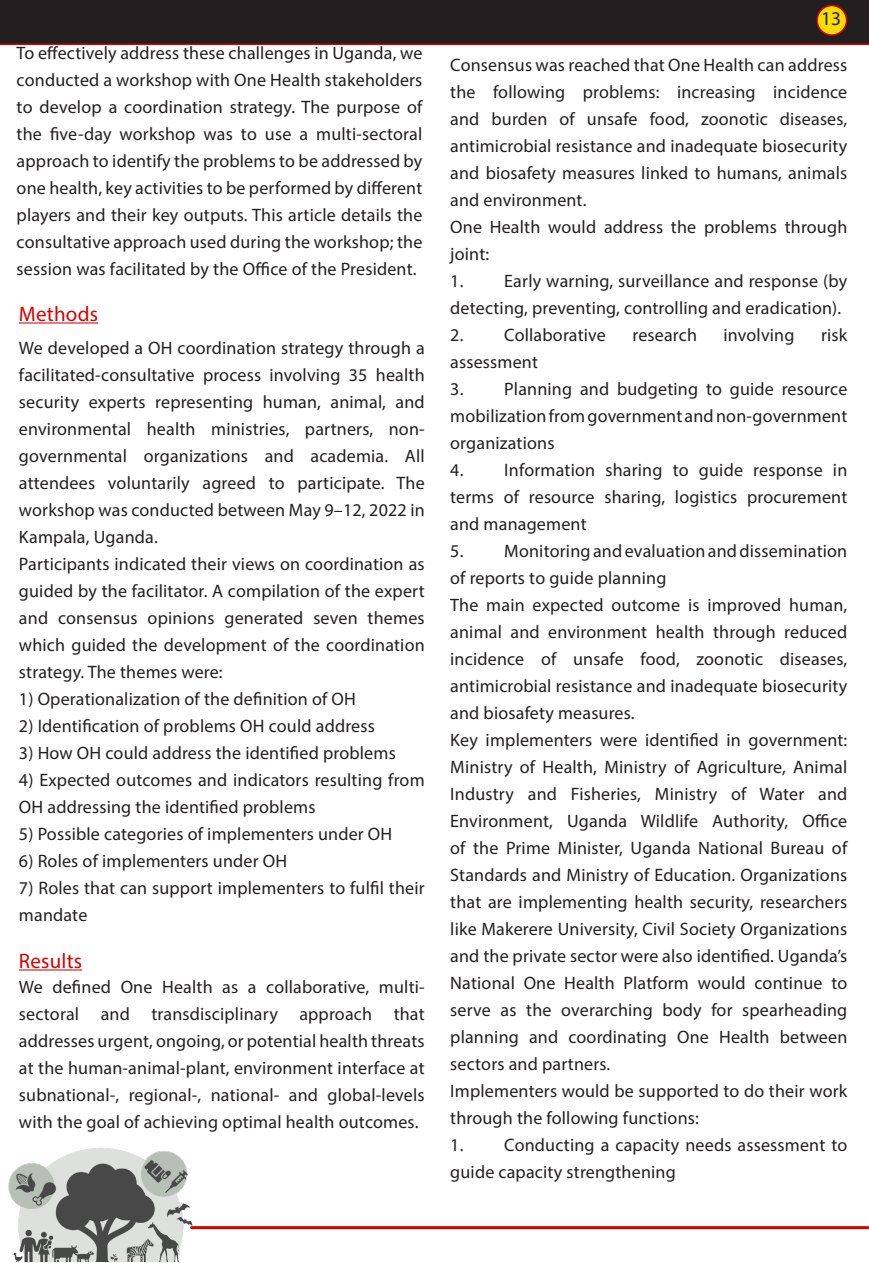
<style>
.page{position:relative;width:869px;height:1263px;background:#fff}
.page>*{position:absolute;margin:0;border:0;box-sizing:border-box;transform-origin:0 0}
.Title_Style{font:21px "Myriad Pro";letter-spacing:.01em;color:#d90000}
.t1{font:19.5px "Myriad Pro";color:#231f20}
.t2{font:18px/27px "Myriad Pro";letter-spacing:.01em;color:#231f20;text-align:justify}
</style>
<div class="page">
<div style="left:0;top:0;width:868px;height:46px;background:#231f20"></div>
<div style="left:817px;top:6px;width:29px;height:29px;background:#fcdc04;border-radius:50%"></div>
<div style="left:816px;top:5px;width:31px;height:31px;border:2px solid #d90000;border-radius:50%"></div>
<hr style="left:191px;top:1226px;width:677px;height:3px;background:#d90000">
<img style="left:8px;top:1148px;width:189px;height:114px">
<hr style="left:19px;top:322px;width:79px;height:1px;background:#d90000">
<hr style="left:19px;top:969px;width:63px;height:1px;background:#d90000">
<p class="t2" style="left:17px;top:39px;width:407px">To effectively address these challenges in Uganda, we conducted a workshop with One Health stakeholders to develop a coordination strategy. The purpose of the five-day workshop was to use a multi-sectoral approach to identify the problems to be addressed by one health, key activities to be performed by different players and their key outputs. This article details the consultative approach used during the workshop; the session was facilitated by the Office of the President.</p>
<p class="Title_Style" style="left:19px;top:301px;width:81px">Methods</p>
<p class="t2" style="left:19px;top:334px;width:407px">We developed a OH coordination strategy through a facilitated-consultative process involving 35 health security experts representing human, animal, and environmental health ministries, partners, non&shy;governmental organizations and academia. All attendees voluntarily agreed to participate. The workshop was conducted between May 9–12, 2022 in Kampala, Uganda.</p>
<p class="t2" style="left:19px;top:550px;width:407px">Participants indicated their views on coordination as guided by the facilitator. A compilation of the expert and consensus opinions generated seven themes which guided the development of the coordination strategy. The themes were:</p>
<p class="t2" style="left:19px;top:685px;width:338px">1) Operationalization of the definition of OH</p>
<p class="t2" style="left:19px;top:712px;width:357px">2) Identification of problems OH could address</p>
<p class="t2" style="left:19px;top:739px;width:378px">3) How OH could address the identified problems</p>
<p class="t2" style="left:19px;top:766px;width:407px">4) Expected outcomes and indicators resulting from<br>OH addressing the identified problems</p>
<p class="t2" style="left:19px;top:820px;width:375px">5) Possible categories of implementers under OH</p>
<p class="t2" style="left:19px;top:847px;width:270px">6) Roles of implementers under OH</p>
<p class="t2" style="left:19px;top:874px;width:407px">7) Roles that can support implementers to fulfil their mandate</p>
<p class="Title_Style" style="left:19px;top:948px;width:65px">Results</p>
<p class="t2" style="left:19px;top:973px;width:407px">We defined One Health as a collaborative, multi&shy;sectoral and transdisciplinary approach that addresses urgent, ongoing, or potential health threats at the human-animal-plant, environment interface at subnational-, regional-, national- and global-levels with the goal of achieving optimal health outcomes.</p>
<p class="t1" style="left:821px;top:6px;width:22px">13</p>
<p class="t2" style="left:450px;top:51px;width:398px">Consensus was reached that One Health can address the following problems: increasing incidence and burden of unsafe food, zoonotic diseases, antimicrobial resistance and inadequate biosecurity and biosafety measures linked to humans, animals and environment.</p>
<p class="t2" style="left:450px;top:213px;width:398px">One Health would address the problems through joint:</p>
<p class="t2" style="left:450px;top:267px;width:398px">1. Early warning, surveillance and response (by detecting, preventing, controlling and eradication).</p>
<p class="t2" style="left:450px;top:321px;width:157px">2. Collaborative</p>
<p class="t2" style="left:632px;top:321px;width:66px">research</p>
<p class="t2" style="left:723px;top:321px;width:72px">involving</p>
<p class="t2" style="left:821px;top:321px;width:28px">risk</p>
<p class="t2" style="left:450px;top:348px;width:89px">assessment</p>
<p class="t2" style="left:450px;top:375px;width:398px">3. Planning and budgeting to guide resource mobilization from government and non-government organizations</p>
<p class="t2" style="left:450px;top:456px;width:398px">4. Information sharing to guide response in terms of resource sharing, logistics procurement and management</p>
<p class="t2" style="left:450px;top:537px;width:398px">5. Monitoring and evaluation and dissemination of reports to guide planning</p>
<p class="t2" style="left:450px;top:591px;width:398px">The main expected outcome is improved human, animal and environment health through reduced incidence of unsafe food, zoonotic diseases, antimicrobial resistance and inadequate biosecurity and biosafety measures.</p>
<p class="t2" style="left:450px;top:726px;width:398px">Key implementers were identified in government:<br>Ministry of Health, Ministry of Agriculture, Animal Industry and Fisheries, Ministry of Water and Environment, Uganda Wildlife Authority, Office of the Prime Minister, Uganda National Bureau of Standards and Ministry of Education. Organizations that are implementing health security, researchers like Makerere University, Civil Society Organizations and the private sector were also identified. Uganda’s National One Health Platform would continue to serve as the overarching body for spearheading planning and coordinating One Health between sectors and partners.</p>
<p class="t2" style="left:450px;top:1077px;width:398px">Implementers would be supported to do their work through the following functions:</p>
<p class="t2" style="left:450px;top:1131px;width:398px">1. Conducting a capacity needs assessment to guide capacity strengthening</p>
</div>
